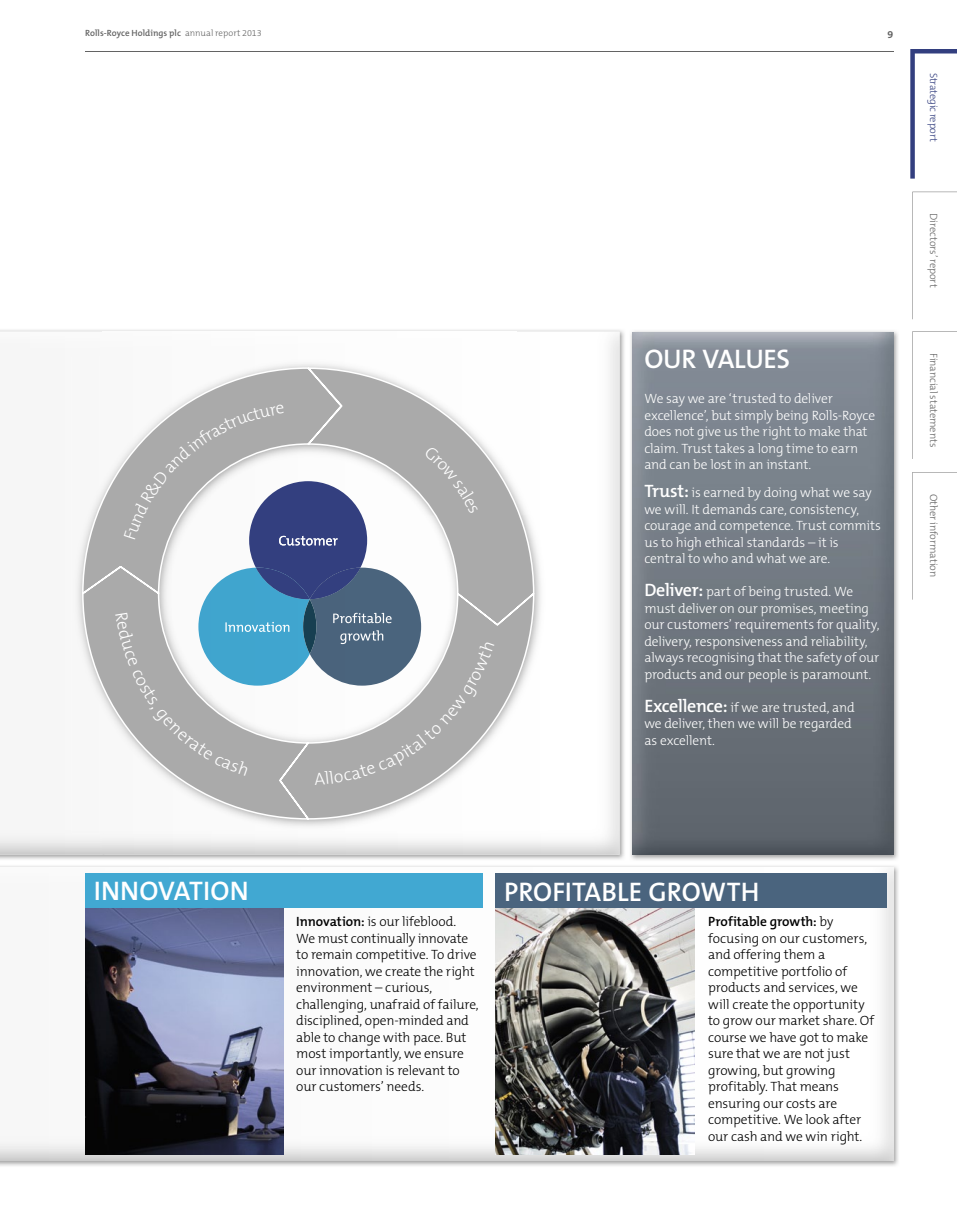
<style>
.page{position:relative;width:957px;height:1212px;background:#fff}
.page>*{position:absolute;margin:0;border:0;box-sizing:border-box;transform-origin:0 0}
.t1{font:600 27px "The Mix B W6";color:#fff}
.t2{font:600 27px "The Mix B6";letter-spacing:-.01em;color:#fff}
.t3{font:300 13.5px/16.5px "The Mix B W3";letter-spacing:-.01em;color:#fff}
.t4{font:300 13.5px/16.5px "The Mix B W3";letter-spacing:-.01em;color:#000}
.t5{font:600 13.5px "The Mix B W6";letter-spacing:-.005em;color:#000}
.t6{font:300 10.5px "The Mix B W3";letter-spacing:-.01em;color:#636363}
.t7{font:300 10.5px "The Mix B W3";letter-spacing:-.02em;color:#333f7f}
.t8{font:700 10.5px "The Mix B W7";color:#636363}
.t9{font:600 9px "The Mix B W6";color:#636363}
.s1{font-family:"The Mix B W3";font-weight:300}
.s2{font-family:"The Mix B W6";font-weight:600;font-size:18px}
.s3{font-family:"The Mix B W6";font-weight:600}
</style>
<div class="page">
<img style="left:0;top:330px;width:624px;height:530px">
<div style="left:0;top:332px;width:103px;height:523px;background:#f6f6f6"></div>
<img style="left:103px;top:803px;width:516px;height:52px">
<img style="left:517px;top:332px;width:102px;height:471px">
<img style="left:103px;top:332px;width:414px;height:25px">
<img style="left:0;top:866px;width:898px;height:300px">
<img style="left:0;top:867px;width:893px;height:294px">
<img style="left:495px;top:908px;width:199px;height:246px">
<img style="left:85px;top:908px;width:199px;height:246px">
<div style="left:495px;top:874px;width:392px;height:34px;background:#4a647e"></div>
<div style="left:85px;top:874px;width:398px;height:34px;background:#41a8d2"></div>
<img style="left:630px;top:331px;width:268px;height:529px">
<img style="left:632px;top:332px;width:261px;height:523px">
<img style="left:72px;top:357px;width:211px;height:264px">
<img style="left:283px;top:357px;width:265px;height:158px">
<img style="left:534px;top:515px;width:14px;height:106px">
<img style="left:284px;top:820px;width:52px;height:13px">
<img style="left:72px;top:621px;width:158px;height:212px">
<img style="left:389px;top:621px;width:159px;height:212px">
<img style="left:230px;top:820px;width:54px;height:13px">
<img style="left:336px;top:820px;width:53px;height:13px">
<svg style="left:82px;top:367px;width:452px;height:453px"></svg>
<hr style="left:85px;top:51px;width:808px;height:1px;background:#636363">
<svg style="left:910px;top:49px;width:47px;height:130px"></svg>
<svg style="left:912px;top:331px;width:45px;height:128px"></svg>
<svg style="left:912px;top:192px;width:45px;height:127px"></svg>
<svg style="left:912px;top:472px;width:45px;height:128px"></svg>
<svg style="left:124px;top:405px;width:160px;height:134px"></svg>
<div style="left:424px;top:445px;width:54px;height:68px;background:#aaa"></div>
<svg style="left:314px;top:641px;width:180px;height:144px"></svg>
<svg style="left:116px;top:612px;width:133px;height:164px"></svg>
<p class="t9" style="left:85px;top:28px;width:178px">Rolls-Royce Holdings plc <span class="s1">annual report 2013</span></p>
<p class="t8" style="left:887px;top:27px;width:7px">9</p>
<h1 class="t2" style="left:644px;top:345px;width:147px">OUR VALUES</h1>
<p class="t3" style="left:644px;top:391px;width:232px">We say we are ‘trusted to deliver excellence’, but simply being Rolls-Royce does not give us the right to make that claim. Trust takes a long time to earn and can be lost in an instant.</p>
<p class="t3" style="left:644px;top:484px;width:238px"><span class="s2">Trust:</span> is earned by doing what we say we will. It demands care, consistency, courage and competence. Trust commits us to high ethical standards – it is central to who and what we are.</p>
<p class="t3" style="left:644px;top:583px;width:237px"><span class="s2">Deliver:</span> part of being trusted. We must deliver on our promises, meeting our customers’ requirements for quality, delivery, responsiveness and reliability, always recognising that the safety of our products and our people is paramount.</p>
<p class="t3" style="left:644px;top:699px;width:212px"><span class="s2">Excellence:</span> if we are trusted, and we deliver, then we will be regarded as excellent.</p>
<p class="t7" style="left:940px;top:73px;width:71px;rotate:90deg">Strategic report</p>
<p class="t6" style="left:940px;top:213px;width:76px;rotate:90deg">Directors’ report</p>
<p class="t6" style="left:940px;top:353px;width:96px;rotate:90deg">Financial statements</p>
<p class="t6" style="left:940px;top:493px;width:85px;rotate:90deg">Other information</p>
<h1 class="t1" style="left:94px;top:874px;width:156px">INNOVATION</h1>
<h1 class="t1" style="left:504px;top:874px;width:257px">PROFITABLE GROWTH</h1>
<p class="t4" style="left:296px;top:913px;width:184px"><span class="s3">Innovation:</span> is our lifeblood.<br>We must continually innovate to remain competitive. To drive innovation, we create the right environment – curious, challenging, unafraid of failure, disciplined, open-minded and able to change with pace. But most importantly, we ensure our innovation is relevant to our customers’ needs.</p>
<p class="t5" style="left:708px;top:913px;width:127px">Profitable growth: <span class="s1">by</span></p>
<p class="t4" style="left:708px;top:930px;width:168px">focusing on our customers, and offering them a competitive portfolio of products and services, we will create the opportunity to grow our market share. Of course we have got to make sure that we are not just growing, but growing profitably. That means ensuring our costs are competitive. We look after our cash and we win right.</p>
</div>
